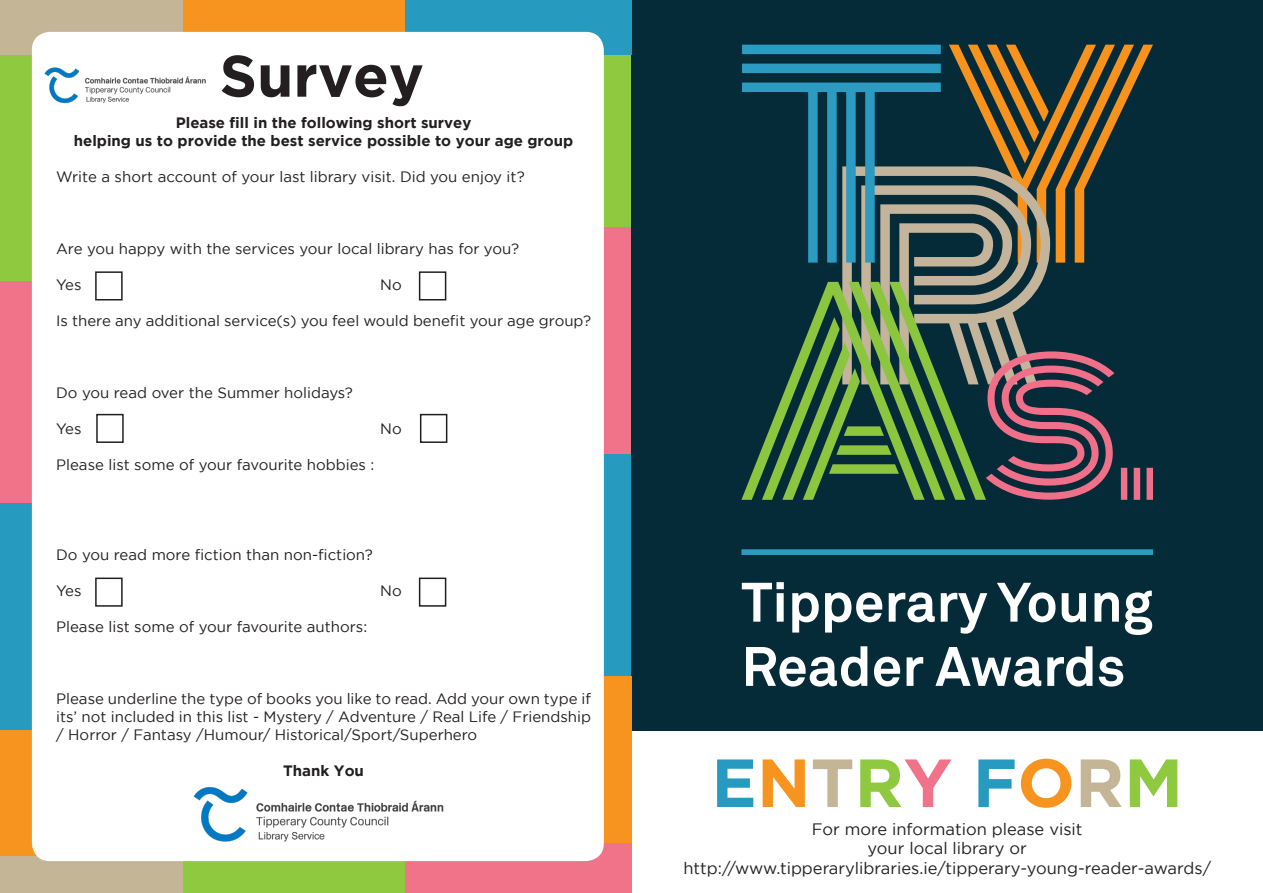
<style>
.page{position:relative;width:1263px;height:893px;background:#fff}
.page>*{position:absolute;margin:0;border:0;box-sizing:border-box;transform-origin:0 0}
.t1{font:700 67.95px "Gotham";color:#269bbf}
.t2{font:700 58.5px "Gotham";color:#231f20}
.t3{font:16.5px "Gotham";color:#231f20}
.t4{font:15px/18px "Gotham";color:#231f20;text-align:justify}
.t5{font:700 15px "Gotham";color:#231f20}
.s1{color:#f7941f}
.s2{color:#c4b597}
.s3{color:#8fc940}
.s4{color:#f17389}
</style>
<div class="page">
<div style="left:596px;top:449px;width:71px;height:227px;background:#269bbf"></div>
<div style="left:596px;top:0;width:71px;height:227px;background:#8fc940"></div>
<div style="left:596px;top:227px;width:71px;height:227px;background:#f17389"></div>
<div style="left:631px;top:0;width:632px;height:730px;background:#052b39"></div>
<div style="left:596px;top:676px;width:35px;height:217px;background:#f7941f"></div>
<div style="left:405px;top:0;width:226px;height:54px;background:#269bbf"></div>
<div style="left:405px;top:843px;width:226px;height:50px;background:#f17389"></div>
<div style="left:0;top:54px;width:36px;height:227px;background:#8fc940"></div>
<div style="left:178px;top:0;width:227px;height:54px;background:#f7941f"></div>
<div style="left:178px;top:843px;width:227px;height:50px;background:#8fc940"></div>
<div style="left:0;top:281px;width:36px;height:227px;background:#f17389"></div>
<div style="left:0;top:730px;width:36px;height:163px;background:#f7941f"></div>
<div style="left:0;top:0;width:182px;height:54px;background:#c4b597"></div>
<div style="left:0;top:857px;width:182px;height:36px;background:#c4b597"></div>
<div style="left:0;top:503px;width:36px;height:227px;background:#269bbf"></div>
<div style="left:32px;top:32px;width:572px;height:829px;background:#fff;border-radius:18px"></div>
<img style="left:31px;top:63px;width:175px;height:45px">
<img style="left:193px;top:787px;width:251px;height:55px">
<div style="left:95px;top:271px;width:28px;height:29px;border:2px solid #231f20"></div>
<div style="left:96px;top:414px;width:28px;height:29px;border:2px solid #231f20"></div>
<div style="left:95px;top:578px;width:28px;height:29px;border:2px solid #231f20"></div>
<div style="left:419px;top:271px;width:27px;height:29px;border:2px solid #231f20"></div>
<div style="left:420px;top:414px;width:27px;height:29px;border:2px solid #231f20"></div>
<div style="left:419px;top:578px;width:27px;height:29px;border:2px solid #231f20"></div>
<svg style="left:742px;top:582px;width:42px;height:40px"></svg>
<svg style="left:792px;top:592px;width:27px;height:41px"></svg>
<svg style="left:825px;top:592px;width:57px;height:41px"></svg>
<svg style="left:889px;top:592px;width:46px;height:30px"></svg>
<svg style="left:941px;top:593px;width:46px;height:41px"></svg>
<svg style="left:997px;top:583px;width:58px;height:39px"></svg>
<svg style="left:1062px;top:593px;width:24px;height:29px"></svg>
<svg style="left:1094px;top:592px;width:25px;height:30px"></svg>
<svg style="left:1125px;top:591px;width:27px;height:44px"></svg>
<svg style="left:746px;top:646px;width:121px;height:41px"></svg>
<svg style="left:874px;top:657px;width:26px;height:30px"></svg>
<svg style="left:906px;top:657px;width:17px;height:29px"></svg>
<svg style="left:935px;top:647px;width:106px;height:40px"></svg>
<svg style="left:1047px;top:646px;width:45px;height:40px"></svg>
<svg style="left:1099px;top:657px;width:24px;height:30px"></svg>
<div style="left:741px;top:549px;width:412px;height:6px;background:#2b9bc1"></div>
<svg style="left:949px;top:45px;width:204px;height:218px"></svg>
<svg style="left:1121px;top:468px;width:32px;height:32px"></svg>
<svg style="left:842px;top:166px;width:208px;height:185px"></svg>
<svg style="left:742px;top:45px;width:199px;height:218px"></svg>
<svg style="left:741px;top:282px;width:245px;height:218px"></svg>
<svg style="left:986px;top:351px;width:128px;height:149px"></svg>
<p class="t2" style="left:220px;top:42px;width:206px">Survey</p>
<p class="t5" style="left:176px;top:114px;width:297px">Please fill in the following short survey</p>
<p class="t5" style="left:74px;top:132px;width:501px">helping us to provide the best service possible to your age group</p>
<p class="t4" style="left:56px;top:167px;width:470px">Write a short account of your last library visit. Did you enjoy it?</p>
<p class="t4" style="left:56px;top:239px;width:465px">Are you happy with the services your local library has for you?</p>
<p class="t4" style="left:56px;top:275px;width:27px">Yes</p>
<p class="t4" style="left:380px;top:275px;width:23px">No</p>
<p class="t4" style="left:56px;top:311px;width:536px">Is there any additional service(s) you feel would benefit your age group?</p>
<p class="t4" style="left:56px;top:383px;width:298px">Do you read over the Summer holidays?</p>
<p class="t4" style="left:56px;top:419px;width:27px">Yes</p>
<p class="t4" style="left:380px;top:419px;width:23px">No</p>
<p class="t4" style="left:56px;top:455px;width:320px">Please list some of your favourite hobbies :</p>
<p class="t4" style="left:56px;top:545px;width:318px">Do you read more fiction than non-fiction?</p>
<p class="t4" style="left:56px;top:581px;width:27px">Yes</p>
<p class="t4" style="left:380px;top:581px;width:23px">No</p>
<p class="t4" style="left:56px;top:617px;width:313px">Please list some of your favourite authors:</p>
<p class="t4" style="left:56px;top:689px;width:536px">Please underline the type of books you like to read. Add your own type if its’ not included in this list - Mystery / Adventure / Real Life / Friendship / Horror / Fantasy /Humour/ Historical/Sport/Superhero</p>
<p class="t5" style="left:283px;top:762px;width:82px">Thank You</p>
<p class="t1" style="left:711px;top:744px;width:473px">E<span class="s1">N</span><span class="s2">T</span><span class="s3">R</span><span class="s4">Y</span> F<span class="s1">O</span><span class="s2">R</span><span class="s3">M</span></p>
<p class="t3" style="left:812px;top:819px;width:272px">For more information please visit</p>
<p class="t3" style="left:868px;top:839px;width:161px">your local library or</p>
<p class="t3" style="left:683px;top:859px;width:529px">http://www.tipperarylibraries.ie/tipperary-young-reader-awards/</p>
</div>
